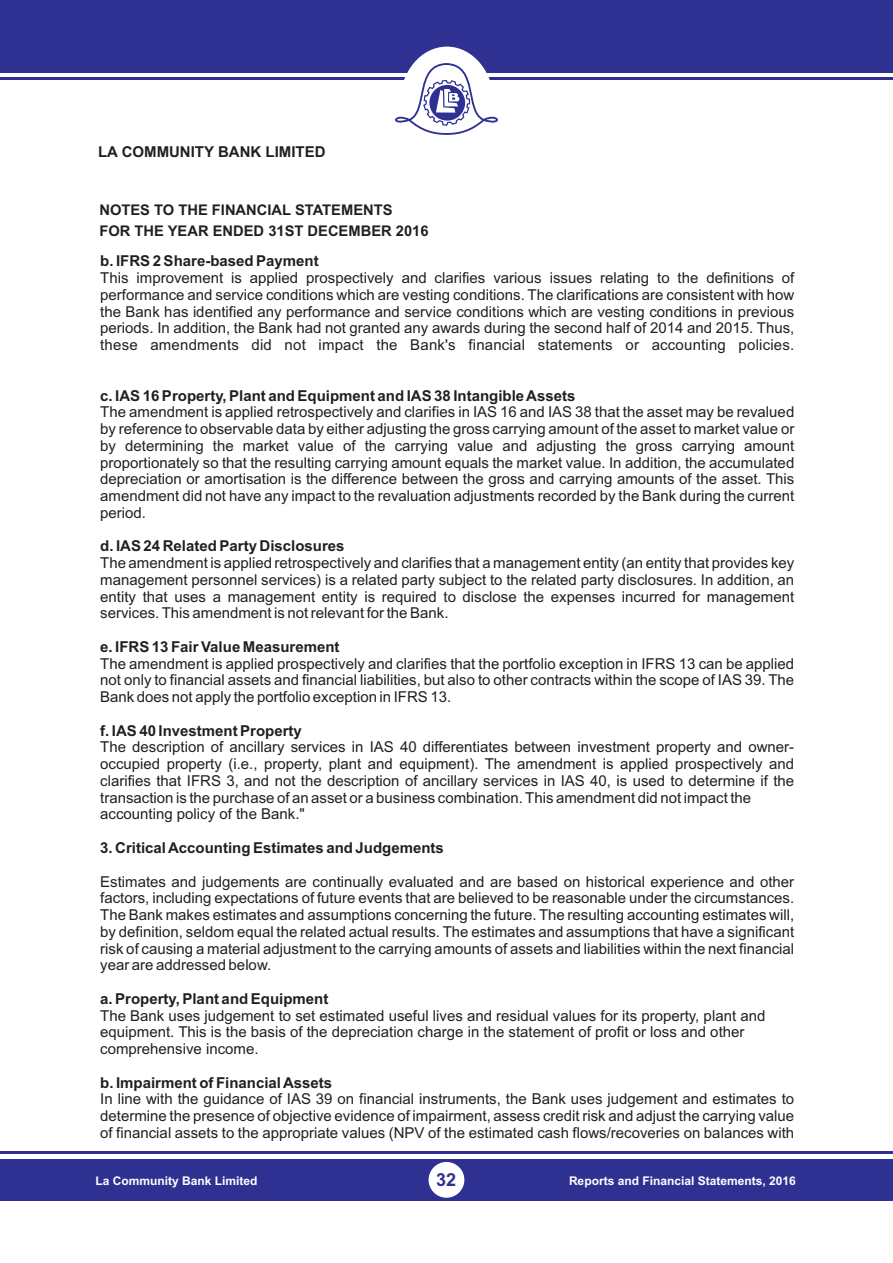
<style>
.page{position:relative;width:893px;height:1263px;background:#fff}
.page>*{position:absolute;margin:0;border:0;box-sizing:border-box;transform-origin:0 0}
.t1{font:700 18px "Arial";color:#2e3092}
.t2{font:15px/16.8px "Arial";color:#231f20;text-align:justify}
.t3{font:700 15px "Arial";color:#231f20}
.t4{font:700 14.7px/20.9px "Arial";color:#231f20}
.t5{font:700 12px "Arial";color:#fff}
</style>
<div class="page">
<div style="left:0;top:0;width:893px;height:73px;background:#2e3092"></div>
<hr style="left:0;top:77px;width:893px;height:3px;background:#2e3092">
<div style="left:0;top:1159px;width:893px;height:41px;background:#2e3092"></div>
<div style="left:400px;top:47px;width:94px;height:114px;background:#fff;border-radius:50%"></div>
<svg style="left:395px;top:62px;width:103px;height:73px"></svg>
<hr style="left:0;top:1151px;width:893px;height:3px;background:#2e3092">
<div style="left:429px;top:1162px;width:35px;height:36px;background:#fff;border-radius:50%"></div>
<p class="t3" style="left:98px;top:146px;width:229px">LA COMMUNITY BANK LIMITED</p>
<p class="t4" style="left:99px;top:201px;width:331px">NOTES TO THE FINANCIAL STATEMENTS<br>FOR THE YEAR ENDED 31ST DECEMBER 2016</p>
<p class="t3" style="left:100px;top:255px;width:220px">b. IFRS 2 Share-based Payment</p>
<p class="t2" style="left:100px;top:271px;width:696px">This improvement is applied prospectively and clarifies various issues relating to the definitions of performance and service conditions which are vesting conditions. The clarifications are consistent with how the Bank has identified any performance and service conditions which are vesting conditions in previous periods. In addition, the Bank had not granted any awards during the second half of 2014 and 2015. Thus, these amendments did not impact the Bank's financial statements or accounting policies.</p>
<p class="t3" style="left:100px;top:390px;width:477px">c. IAS 16 Property, Plant and Equipment and IAS 38 Intangible Assets</p>
<p class="t2" style="left:100px;top:405px;width:696px">The amendment is applied retrospectively and clarifies in IAS 16 and IAS 38 that the asset may be revalued by reference to observable data by either adjusting the gross carrying amount of the asset to market value or by determining the market value of the carrying value and adjusting the gross carrying amount proportionately so that the resulting carrying amount equals the market value. In addition, the accumulated depreciation or amortisation is the difference between the gross and carrying amounts of the asset. This amendment did not have any impact to the revaluation adjustments recorded by the Bank during the current period.</p>
<p class="t3" style="left:100px;top:540px;width:246px">d. IAS 24 Related Party Disclosures</p>
<p class="t2" style="left:100px;top:556px;width:696px">The amendment is applied retrospectively and clarifies that a management entity (an entity that provides key management personnel services) is a related party subject to the related party disclosures. In addition, an entity that uses a management entity is required to disclose the expenses incurred for management services. This amendment is not relevant for the Bank.</p>
<p class="t3" style="left:100px;top:641px;width:241px">e. IFRS 13 Fair Value Measurement</p>
<p class="t2" style="left:100px;top:656px;width:696px">The amendment is applied prospectively and clarifies that the portfolio exception in IFRS 13 can be applied not only to financial assets and financial liabilities, but also to other contracts within the scope of IAS 39. The Bank does not apply the portfolio exception in IFRS 13.</p>
<p class="t3" style="left:100px;top:725px;width:203px">f. IAS 40 Investment Property</p>
<p class="t2" style="left:100px;top:740px;width:696px;text-align:left">The description of ancillary services in IAS 40 differentiates between investment property and owner&shy;occupied property (i.e., property, plant and equipment). The amendment is applied prospectively and clarifies that IFRS 3, and not the description of ancillary services in IAS 40, is used to determine if the transaction is the purchase of an asset or a business combination. This amendment did not impact the accounting policy of the Bank."</p>
<p class="t3" style="left:100px;top:842px;width:345px">3. Critical Accounting Estimates and Judgements</p>
<p class="t2" style="left:100px;top:874px;width:696px">Estimates and judgements are continually evaluated and are based on historical experience and other factors, including expectations of future events that are believed to be reasonable under the circumstances.<br>The Bank makes estimates and assumptions concerning the future. The resulting accounting estimates will, by definition, seldom equal the related actual results. The estimates and assumptions that have a significant risk of causing a material adjustment to the carrying amounts of assets and liabilities within the next financial year are addressed below.</p>
<p class="t3" style="left:100px;top:993px;width:230px">a. Property, Plant and Equipment</p>
<p class="t2" style="left:100px;top:1008px;width:667px;text-align:left">The Bank uses judgement to set estimated useful lives and residual values for its property, plant and equipment. This is the basis of the depreciation charge in the statement of profit or loss and other comprehensive income.</p>
<p class="t3" style="left:100px;top:1077px;width:233px">b. Impairment of Financial Assets</p>
<p class="t2" style="left:100px;top:1092px;width:696px">In line with the guidance of IAS 39 on financial instruments, the Bank uses judgement and estimates to determine the presence of objective evidence of impairment, assess credit risk and adjust the carrying value of financial assets to the appropriate values (NPV of the estimated cash flows/recoveries on balances with</p>
<p class="t5" style="left:95px;top:1176px;width:164px">La Community Bank Limited</p>
<p class="t1" style="left:436px;top:1173px;width:22px">32</p>
<p class="t5" style="left:569px;top:1176px;width:228px">Reports and Financial Statements, 2016</p>
</div>
